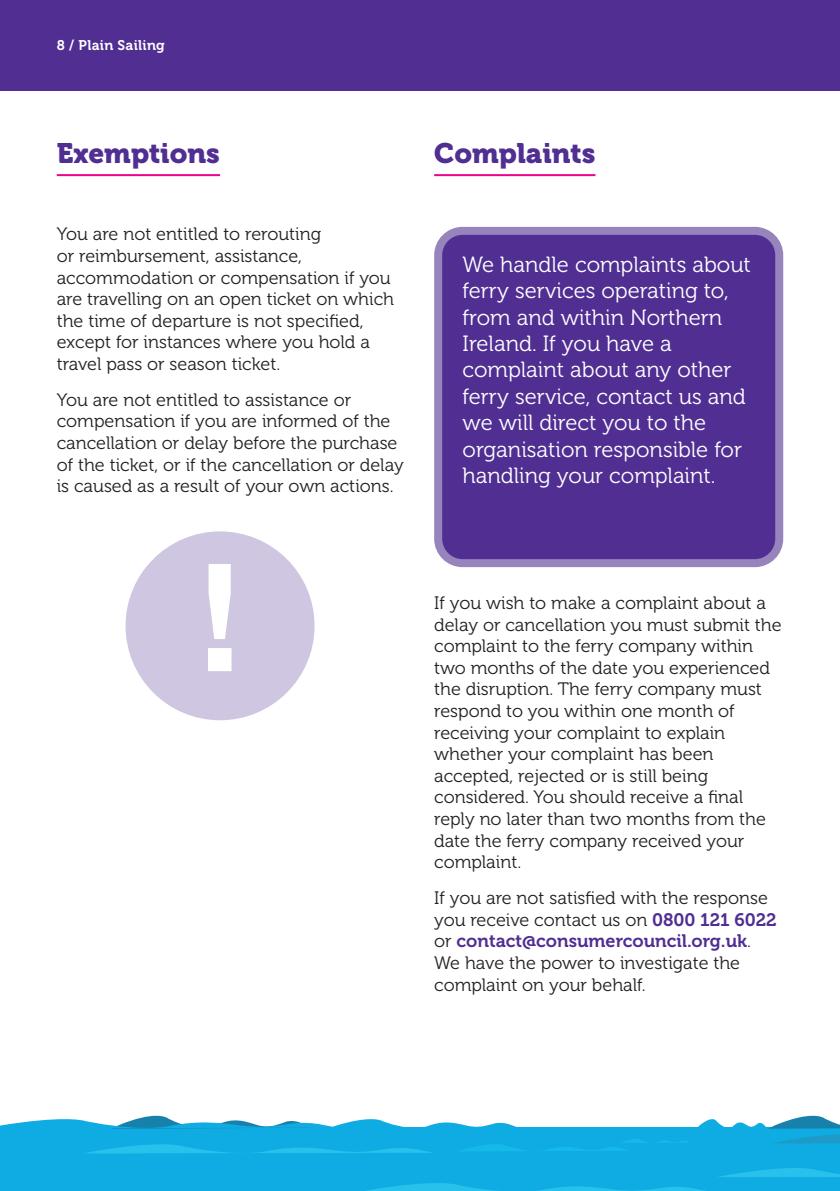
<style>
.page{position:relative;width:840px;height:1191px;background:#fff}
.page>*{position:absolute;margin:0;border:0;box-sizing:border-box;transform-origin:0 0}
.t1{font:700 150px "Helvetica Neue";color:#fff}
.t2{font:28px "Museo 900";color:#502e92}
.t3{font:22px/26.4px "Museo 300";color:#fff}
.t4{font:18px/21.6px "Museo 300";color:#231f20}
.t5{font:18px "Museo 700";color:#502e92}
.t6{font:14px "Museo 700";letter-spacing:.02em;color:#fff}
.s1{font-family:"Museo 700";color:#502e92}
.s2{font-family:"Museo 300";color:#231f20}
</style>
<div class="page">
<div style="left:0;top:0;width:839px;height:91px;background:#502e92"></div>
<hr style="left:434px;top:174px;width:161px;height:2px;background:#ed028c">
<hr style="left:57px;top:174px;width:163px;height:2px;background:#ed028c">
<div style="left:438px;top:231px;width:340px;height:332px;background:#502e92;border-radius:24px"></div>
<div style="left:434px;top:227px;width:348px;height:340px;border:8px solid #9784bd;border-radius:24px"></div>
<svg style="left:0;top:1115px;width:839px;height:76px;background:#2bb4e5"></svg>
<div style="left:125px;top:531px;width:189px;height:189px;background:#cfc6e2;border-radius:50%"></div>
<p class="t6" style="left:57px;top:38px;width:110px">8 / Plain Sailing</p>
<h2 class="t2" style="left:57px;top:137px;width:165px">Exemptions</h2>
<p class="t4" style="left:57px;top:224px;width:338px">You are not entitled to rerouting<br>or reimbursement, assistance, accommodation or compensation if you are travelling on an open ticket on which the time of departure is not specified, except for instances where you hold a travel pass or season ticket.</p>
<p class="t4" style="left:57px;top:389px;width:348px">You are not entitled to assistance or compensation if you are informed of the cancellation or delay before the purchase of the ticket, or if the cancellation or delay is caused as a result of your own actions.</p>
<h1 class="t1" style="left:199px;top:525px;width:43px">!</h1>
<h2 class="t2" style="left:434px;top:137px;width:163px">Complaints</h2>
<p class="t3" style="left:462px;top:251px;width:290px">We handle complaints about ferry services operating to, from and within Northern<br>Ireland. If you have a complaint about any other ferry service, contact us and we will direct you to the organisation responsible for handling your complaint.</p>
<p class="t4" style="left:434px;top:592px;width:349px">If you wish to make a complaint about a delay or cancellation you must submit the complaint to the ferry company within two months of the date you experienced the disruption. The ferry company must respond to you within one month of receiving your complaint to explain whether your complaint has been accepted, rejected or is still being considered. You should receive a final reply no later than two months from the date the ferry company received your complaint.</p>
<p class="t4" style="left:434px;top:887px;width:344px">If you are not satisfied with the response you receive contact us on <span class="s1">0800 121 6022</span></p>
<p class="t5" style="left:434px;top:931px;width:318px"><span class="s2">or</span> contact@consumercouncil.org.uk<span class="s2">.</span></p>
<p class="t4" style="left:434px;top:952px;width:307px">We have the power to investigate the complaint on your behalf.</p>
</div>
